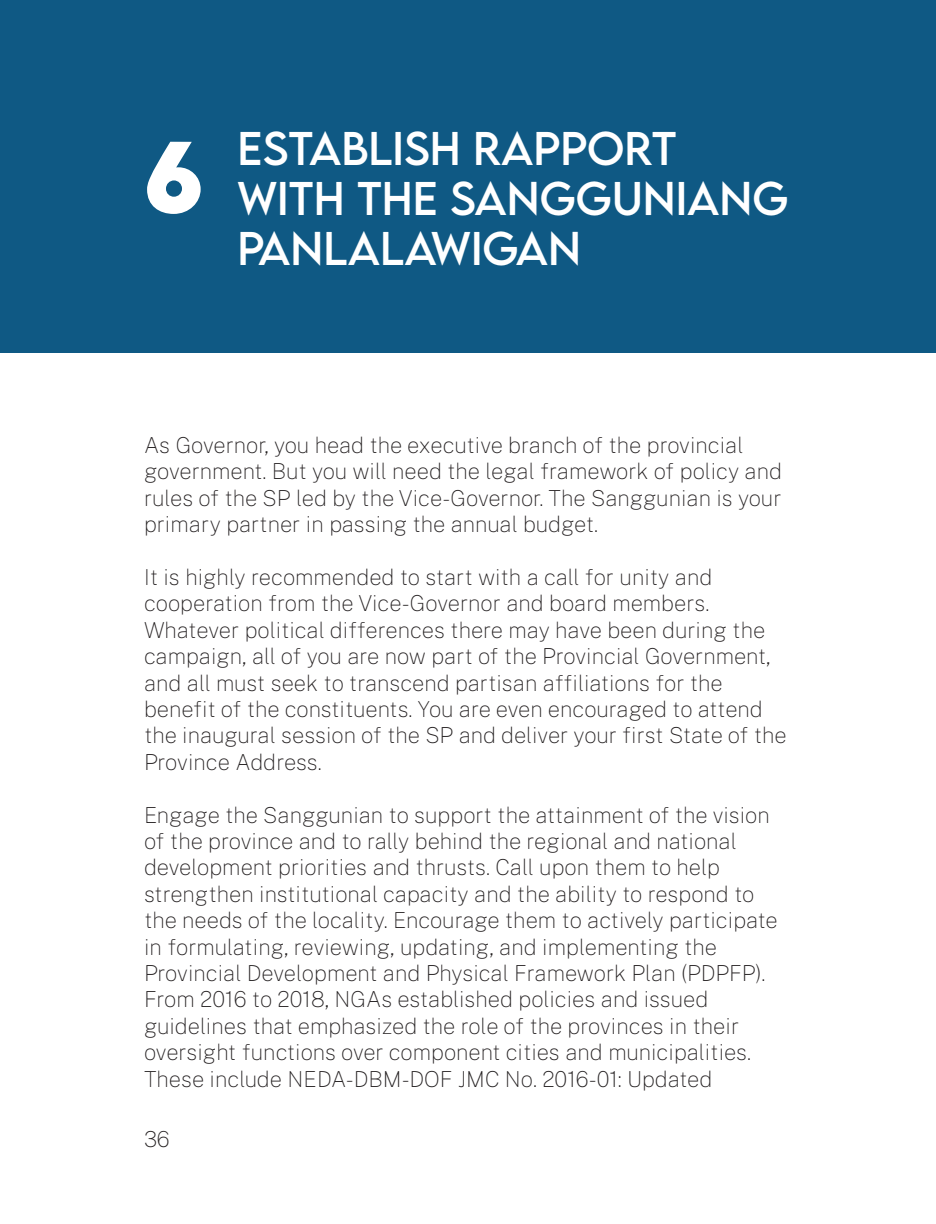
<style>
.page{position:relative;width:936px;height:1224px;background:#fff}
.page>*{position:absolute;margin:0;border:0;box-sizing:border-box;transform-origin:0 0}
.Subsection_Title{font:700 90px "LEMONMILK";color:#fff}
.Subsection_Title-2{font:42px/50.4px "LEMONMILK";color:#fff}
.t1{font:100 22px/26.4px "Public Sans";color:#231f20}
</style>
<div class="page">
<div style="left:0;top:0;width:936px;height:353px;background:#0f5984"></div>
<p class="Subsection_Title" style="left:144px;top:116px;width:61px">6</p>
<p class="Subsection_Title-2" style="left:238px;top:123px;width:266px;text-indent:104px">BLISH RAPPORT<br>WITH THE SANGGUN</p>
<p class="Subsection_Title-2" style="left:238px;top:123px;width:52px">ESTA</p>
<p class="Subsection_Title-2" style="left:676px;top:173px;width:46px">IANG</p>
<p class="Subsection_Title-2" style="left:238px;top:224px;width:29px">PANLALA</p>
<p class="Subsection_Title-2" style="left:431px;top:224px;width:84px">WIGAN</p>
<p class="t1" style="left:144px;top:430px;width:640px">As Governor, you head the executive branch of the provincial government. But you will need the legal framework of policy and rules of the SP led by the Vice-Governor. The Sanggunian is your primary partner in passing the annual budget.</p>
<p class="t1" style="left:144px;top:562px;width:644px">It is highly recommended to start with a call for unity and cooperation from the Vice-Governor and board members.<br>Whatever political differences there may have been during the campaign, all of you are now part of the Provincial Government, and all must seek to transcend partisan affiliations for the benefit of the constituents. You are even encouraged to attend the inaugural session of the SP and deliver your first State of the Province Address.</p>
<p class="t1" style="left:144px;top:800px;width:635px">Engage the Sanggunian to support the attainment of the vision of the province and to rally behind the regional and national development priorities and thrusts. Call upon them to help strengthen institutional capacity and the ability to respond to the needs of the locality. Encourage them to actively participate in formulating, reviewing, updating, and implementing the Provincial Development and Physical Framework Plan (PDPFP).<br>From 2016 to 2018, NGAs established policies and issued guidelines that emphasized the role of the provinces in their oversight functions over component cities and municipalities.<br>These include NEDA-DBM-DOF JMC No. 2016-01: Updated</p>
<p class="t1" style="left:144px;top:1124px;width:27px">36</p>
</div>
